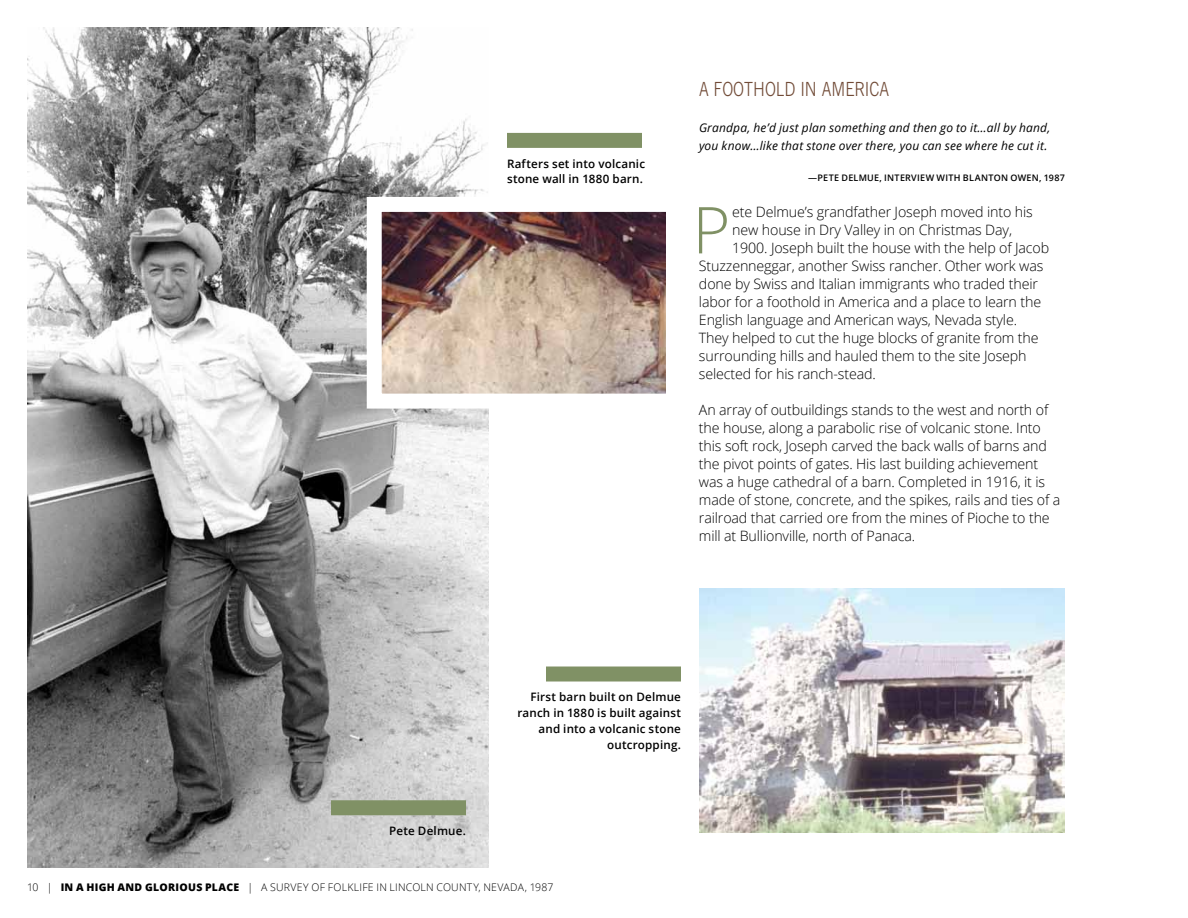
<style>
.page{position:relative;width:1188px;height:918px;background:#fff}
.page>*{position:absolute;margin:0;border:0;box-sizing:border-box;transform-origin:0 0}
.t1{font:300 64.65px "Open Sans";color:#809165}
.t2{font:300 19.5px "News Gothic BT";color:#714b37;scale:.85 1}
.t3{font:300 14.25px/18px "Open Sans";letter-spacing:-.01em;color:#000}
.t4{font:italic 12px/18px "Open Sans";letter-spacing:.015em;color:#000}
.t5{font:600 11.7px/15.8px "Open Sans";letter-spacing:.015em;color:#000;text-align:right}
.t6{font:300 10.5px "Open Sans";letter-spacing:.02em;color:#000}
.t7{font:600 9px "Open Sans";letter-spacing:.03em;color:#000}
.s1{font-weight:800}
</style>
<div class="page">
<img style="left:27px;top:27px;width:462px;height:840px">
<img style="left:383px;top:213px;width:282px;height:180px">
<div style="left:507px;top:133px;width:135px;height:15px;background:#809165"></div>
<div style="left:331px;top:800px;width:135px;height:15px;background:#809165"></div>
<img style="left:699px;top:589px;width:366px;height:244px">
<div style="left:546px;top:667px;width:135px;height:15px;background:#809165"></div>
<p class="t5" style="left:507px;top:155px;width:140px">Rafters set into volcanic</p>
<p class="t5" style="left:507px;top:171px;width:138px">stone wall in 1880 barn.</p>
<p class="t2" style="left:699px;top:77px;width:225px">A FOOTHOLD IN AMERICA</p>
<p class="t4" style="left:699px;top:118px;width:353px">Grandpa, he’d just plan something and then go to it…all by hand, you know…like that stone over there, you can see where he cut it.</p>
<p class="t7" style="left:808px;top:172px;width:258px">—PETE DELMUE, INTERVIEW WITH BLANTON OWEN, 1987</p>
<p class="t1" style="left:692px;top:186px;width:39px">P</p>
<p class="t3" style="left:732px;top:203px;width:302px">ete Delmue’s grandfather Joseph moved into his</p>
<p class="t3" style="left:732px;top:221px;width:281px">new house in Dry Valley in on Christmas Day,</p>
<p class="t3" style="left:732px;top:239px;width:319px">1900. Joseph built the house with the help of Jacob</p>
<p class="t3" style="left:699px;top:257px;width:346px">Stuzzenneggar, another Swiss rancher. Other work was</p>
<p class="t3" style="left:699px;top:275px;width:341px">done by Swiss and Italian immigrants who traded their</p>
<p class="t3" style="left:699px;top:293px;width:344px">labor for a foothold in America and a place to learn the</p>
<p class="t3" style="left:699px;top:311px;width:320px">English language and American ways, Nevada style.</p>
<p class="t3" style="left:699px;top:329px;width:341px">They helped to cut the huge blocks of granite from the</p>
<p class="t3" style="left:699px;top:347px;width:329px">surrounding hills and hauled them to the site Joseph</p>
<p class="t3" style="left:699px;top:365px;width:178px">selected for his ranch-stead.</p>
<p class="t3" style="left:699px;top:401px;width:363px">An array of outbuildings stands to the west and north of the house, along a parabolic rise of volcanic stone. Into this soft rock, Joseph carved the back walls of barns and the pivot points of gates. His last building achievement was a huge cathedral of a barn. Completed in 1916, it is made of stone, concrete, and the spikes, rails and ties of a railroad that carried ore from the mines of Pioche to the mill at Bullionville, north of Panaca.</p>
<p class="t5" style="left:389px;top:823px;width:78px">Pete Delmue.</p>
<p class="t5" style="left:517px;top:689px;width:165px">First barn built on Delmue ranch in 1880 is built against and into a volcanic stone outcropping.</p>
<p class="t6" style="left:27px;top:880px;width:528px">10 | <span class="s1">IN A HIGH AND GLORIOUS PLACE</span> | A SURVEY OF FOLKLIFE IN LINCOLN COUNTY, NEVADA, 1987</p>
</div>
